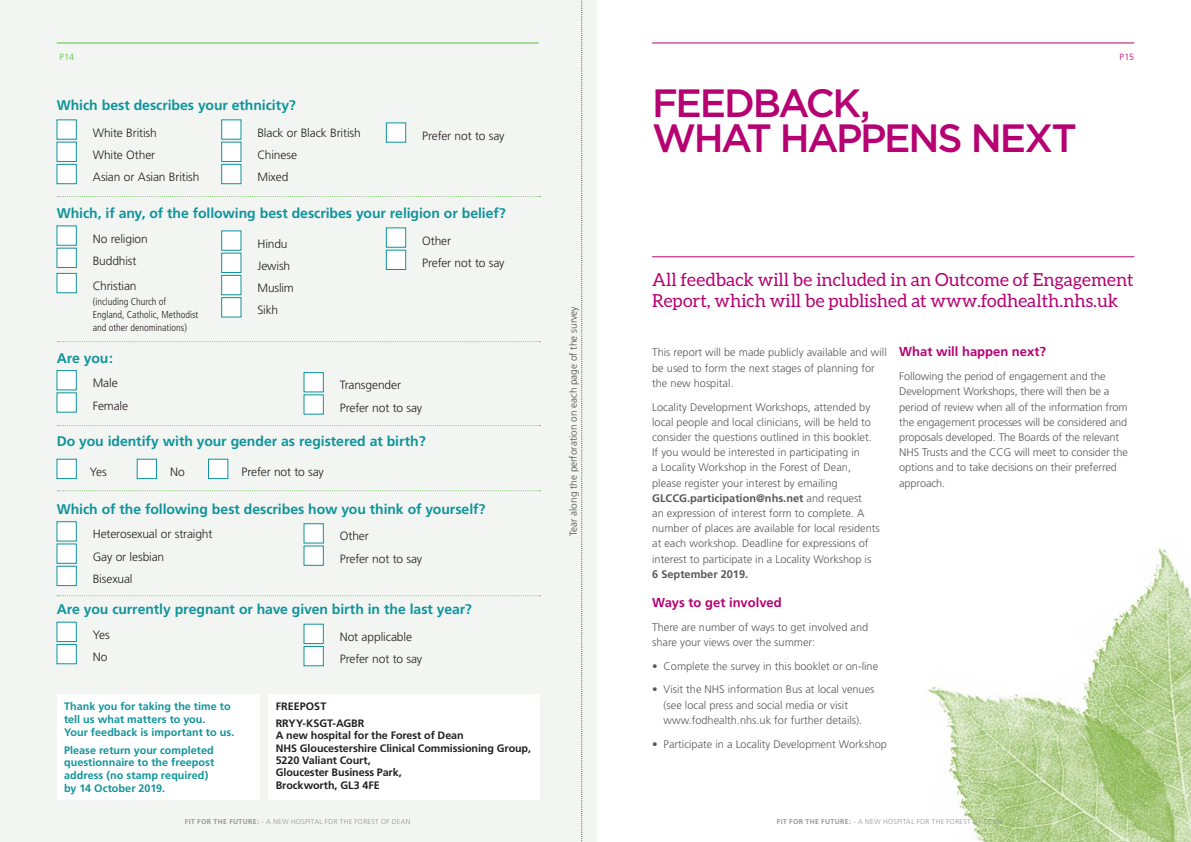
<style>
.page{position:relative;width:1191px;height:842px;background:#fff}
.page>*{position:absolute;margin:0;border:0;box-sizing:border-box;transform-origin:0 0}
.t1{font:500 39.4px/35.7px "Gotham";letter-spacing:-.06em;color:#b60172}
.t2{font:18px/21.6px "Aleo";color:#b60172}
.t3{font:700 14px "Frutiger";letter-spacing:-.005em;color:#0f949b}
.t4{font:700 13px "Frutiger";color:#b60172}
.t5{font:300 12px/22.3px "Frutiger";letter-spacing:-.01em;color:#231f20}
.t6{font:300 11px/15.2px "Frutiger";color:#57585a}
.t7{font:700 11px "Frutiger";color:#57585a}
.t8{font:700 10.8px/12.9px "Frutiger";color:#0f949b}
.t9{font:700 10.8px/12.4px "Frutiger";letter-spacing:-.005em;color:#231f20}
.t10{font:300 condensed 10px/13px "Frutiger";color:#231f20}
.t11{font:300 10px "Frutiger";color:#4b4c4d}
.t12{font:300 9px "Frutiger";color:#60bb46}
.t13{font:300 9px "Frutiger";color:#b60172}
.t14{font:300 7px "Frutiger";letter-spacing:.05em;color:#939598}
.s1{font-weight:700}
</style>
<div class="page">
<div style="left:0;top:0;width:596px;height:842px;background:#f3f5f3"></div>
<svg style="left:57px;top:196px;width:483px;height:1px"></svg>
<svg style="left:57px;top:595px;width:483px;height:1px"></svg>
<svg style="left:57px;top:425px;width:483px;height:1px"></svg>
<svg style="left:57px;top:341px;width:483px;height:1px"></svg>
<svg style="left:57px;top:490px;width:483px;height:1px"></svg>
<div style="left:269px;top:694px;width:271px;height:105px;background:#fff"></div>
<div style="left:57px;top:694px;width:202px;height:105px;background:#fff"></div>
<div style="left:57px;top:120px;width:20px;height:19px;background:#fff"></div>
<div style="left:57px;top:142px;width:20px;height:20px;background:#fff;border:1px solid #0f949b"></div>
<div style="left:57px;top:164px;width:20px;height:20px;background:#fff;border:1px solid #0f949b"></div>
<div style="left:221px;top:120px;width:20px;height:19px;background:#fff"></div>
<div style="left:221px;top:142px;width:20px;height:20px;background:#fff;border:1px solid #0f949b"></div>
<div style="left:221px;top:164px;width:20px;height:20px;background:#fff;border:1px solid #0f949b"></div>
<div style="left:386px;top:123px;width:20px;height:19px;background:#fff;border:1px solid #0f949b"></div>
<div style="left:57px;top:370px;width:20px;height:20px;background:#fff;border:1px solid #0f949b"></div>
<div style="left:57px;top:393px;width:20px;height:19px;background:#fff"></div>
<div style="left:304px;top:372px;width:19px;height:20px;background:#fff"></div>
<div style="left:304px;top:395px;width:19px;height:19px;background:#fff"></div>
<div style="left:57px;top:521px;width:20px;height:20px;background:#fff;border:1px solid #0f949b"></div>
<div style="left:57px;top:544px;width:20px;height:20px;background:#fff;border:1px solid #0f949b"></div>
<div style="left:57px;top:566px;width:20px;height:20px;background:#fff;border:1px solid #0f949b"></div>
<div style="left:304px;top:523px;width:19px;height:20px;background:#fff"></div>
<div style="left:304px;top:546px;width:19px;height:20px;background:#fff"></div>
<div style="left:57px;top:622px;width:20px;height:20px;background:#fff;border:1px solid #0f949b"></div>
<div style="left:57px;top:644px;width:20px;height:20px;background:#fff;border:1px solid #0f949b"></div>
<div style="left:304px;top:624px;width:19px;height:20px;background:#fff"></div>
<div style="left:304px;top:646px;width:19px;height:20px;background:#fff"></div>
<div style="left:57px;top:459px;width:20px;height:20px;background:#fff;border:1px solid #0f949b"></div>
<div style="left:137px;top:459px;width:20px;height:20px;background:#fff;border:1px solid #0f949b"></div>
<div style="left:208px;top:459px;width:20px;height:20px;background:#fff;border:1px solid #0f949b"></div>
<div style="left:57px;top:226px;width:20px;height:19px;background:#fff"></div>
<div style="left:57px;top:248px;width:20px;height:20px;background:#fff;border:1px solid #0f949b"></div>
<div style="left:57px;top:273px;width:20px;height:20px;background:#fff;border:1px solid #0f949b"></div>
<div style="left:221px;top:231px;width:20px;height:19px;background:#fff"></div>
<div style="left:221px;top:253px;width:20px;height:20px;background:#fff;border:1px solid #0f949b"></div>
<div style="left:221px;top:275px;width:20px;height:20px;background:#fff;border:1px solid #0f949b"></div>
<div style="left:221px;top:297px;width:20px;height:20px;background:#fff;border:1px solid #0f949b"></div>
<div style="left:386px;top:228px;width:20px;height:19px;background:#fff;border:1px solid #0f949b"></div>
<div style="left:386px;top:250px;width:20px;height:20px;background:#fff;border:1px solid #0f949b"></div>
<svg style="left:581px;top:0;width:2px;height:842px"></svg>
<hr style="left:652px;top:256px;width:482px;height:1px;background:#b60172">
<img style="left:927px;top:548px;width:264px;height:294px">
<hr style="left:57px;top:43px;width:482px;height:1px;background:#60bb46">
<hr style="left:652px;top:43px;width:482px;height:1px;background:#b60172">
<p class="t12" style="left:59px;top:52px;width:16px">P14</p>
<p class="t13" style="left:1119px;top:52px;width:16px">P15</p>
<p class="t3" style="left:57px;top:97px;width:241px">Which best describes your ethnicity?</p>
<p class="t5" style="left:93px;top:121px;width:108px">White British<br>White Other<br>Asian or Asian British</p>
<p class="t5" style="left:257px;top:121px;width:105px">Black or Black British<br>Chinese<br>Mixed</p>
<p class="t5" style="left:422px;top:124px;width:84px">Prefer not to say</p>
<p class="t3" style="left:57px;top:205px;width:451px">Which, if any, of the following best describes your religion or belief?</p>
<p class="t5" style="left:93px;top:227px;width:57px">No religion<br>Buddhist</p>
<p class="t5" style="left:93px;top:275px;width:45px">Christian</p>
<p class="t10" style="left:93px;top:295px;width:107px">(including Church of<br>England, Catholic, Methodist and other denominations)</p>
<p class="t5" style="left:257px;top:232px;width:38px">Hindu<br>Jewish<br>Muslim<br>Sikh</p>
<p class="t5" style="left:422px;top:229px;width:84px">Other<br>Prefer not to say</p>
<p class="t3" style="left:57px;top:350px;width:58px">Are you:</p>
<p class="t5" style="left:93px;top:372px;width:37px">Male<br>Female</p>
<p class="t5" style="left:340px;top:374px;width:84px">Transgender<br>Prefer not to say</p>
<p class="t3" style="left:57px;top:433px;width:370px">Do you identify with your gender as registered at birth?</p>
<p class="t5" style="left:90px;top:461px;width:18px">Yes</p>
<p class="t5" style="left:170px;top:461px;width:16px">No</p>
<p class="t5" style="left:241px;top:461px;width:84px">Prefer not to say</p>
<p class="t3" style="left:57px;top:501px;width:430px">Which of the following best describes how you think of yourself?</p>
<p class="t5" style="left:93px;top:523px;width:121px">Heterosexual or straight<br>Gay or lesbian<br>Bisexual</p>
<p class="t5" style="left:340px;top:525px;width:84px">Other<br>Prefer not to say</p>
<p class="t3" style="left:57px;top:601px;width:417px">Are you currently pregnant or have given birth in the last year?</p>
<p class="t5" style="left:93px;top:624px;width:18px">Yes<br>No</p>
<p class="t5" style="left:340px;top:626px;width:84px">Not applicable<br>Prefer not to say</p>
<p class="t8" style="left:64px;top:700px;width:172px">Thank you for taking the time to tell us what matters to you.<br>Your feedback is important to us.</p>
<p class="t8" style="left:64px;top:743px;width:152px">Please return your completed questionnaire to the freepost address (no stamp required) by 14 October 2019.</p>
<p class="t9" style="left:276px;top:697px;width:90px;line-height:17.1px">FREEPOST<br>RRYY-KSGT-AGBR</p>
<p class="t9" style="left:276px;top:729px;width:257px">A new hospital for the Forest of Dean<br>NHS Gloucestershire Clinical Commissioning Group,<br>5220 Valiant Court,<br>Gloucester Business Park,<br>Brockworth, GL3 4FE</p>
<p class="t11" style="left:568px;top:536px;width:231px;rotate:-90deg">Tear along the perforation on each page of the survey</p>
<h1 class="t1" style="left:652px;top:84px;width:426px">FEEDBACK,<br>WHAT HAPPENS NEXT</h1>
<h2 class="t2" style="left:652px;top:268px;width:483px">All feedback will be included in an Outcome of Engagement<br>Report, which will be published at www.fodhealth.nhs.uk</h2>
<p class="t6" style="left:652px;top:345px;width:236px">This report will be made publicly available and will be used to form the next stages of planning for the new hospital.</p>
<p class="t6" style="left:652px;top:399px;width:229px">Locality Development Workshops, attended by local people and local clinicians, will be held to consider the questions outlined in this booklet.<br>If you would be interested in participating in<br>a Locality Workshop in the Forest of Dean, please register your interest by emailing <span class="s1">GLCCG.participation@nhs.net</span> and request<br>an expression of interest form to complete. A number of places are available for local residents at each workshop. Deadline for expressions of interest to participate in a Locality Workshop is</p>
<p class="t7" style="left:652px;top:567px;width:97px">6 September 2019.</p>
<p class="t4" style="left:652px;top:595px;width:131px">Ways to get involved</p>
<p class="t6" style="left:652px;top:619px;width:217px">There are number of ways to get involved and share your views over the summer:</p>
<p class="t6" style="left:652px;top:658px;width:227px">• Complete the survey in this booklet or on-line</p>
<p class="t6" style="left:663px;top:682px;width:212px;text-indent:-11px">• Visit the NHS information Bus at local venues (see local press and social media or visit www.fodhealth.nhs.uk for further details).</p>
<p class="t6" style="left:652px;top:736px;width:236px">• Participate in a Locality Development Workshop</p>
<p class="t4" style="left:899px;top:344px;width:148px">What will happen next?</p>
<p class="t6" style="left:899px;top:369px;width:230px">Following the period of engagement and the Development Workshops, there will then be a period of review when all of the information from the engagement processes will be considered and proposals developed. The Boards of the relevant NHS Trusts and the CCG will meet to consider the options and to take decisions on their preferred approach.</p>
<p class="t14" style="left:185px;top:817px;width:227px"><span class="s1">FIT FOR THE FUTURE:</span> - A NEW HOSPITAL FOR THE FOREST OF DEAN</p>
<p class="t14" style="left:853px;top:817px;width:146px">A NEW HOSPITAL FOR THE FOREST OF DEAN</p>
<p class="t14" style="left:777px;top:817px;width:227px"><span class="s1">FIT FOR THE FUTURE:</span> - A NEW HOSPITAL FOR THE FOREST OF DEAN</p>
</div>
